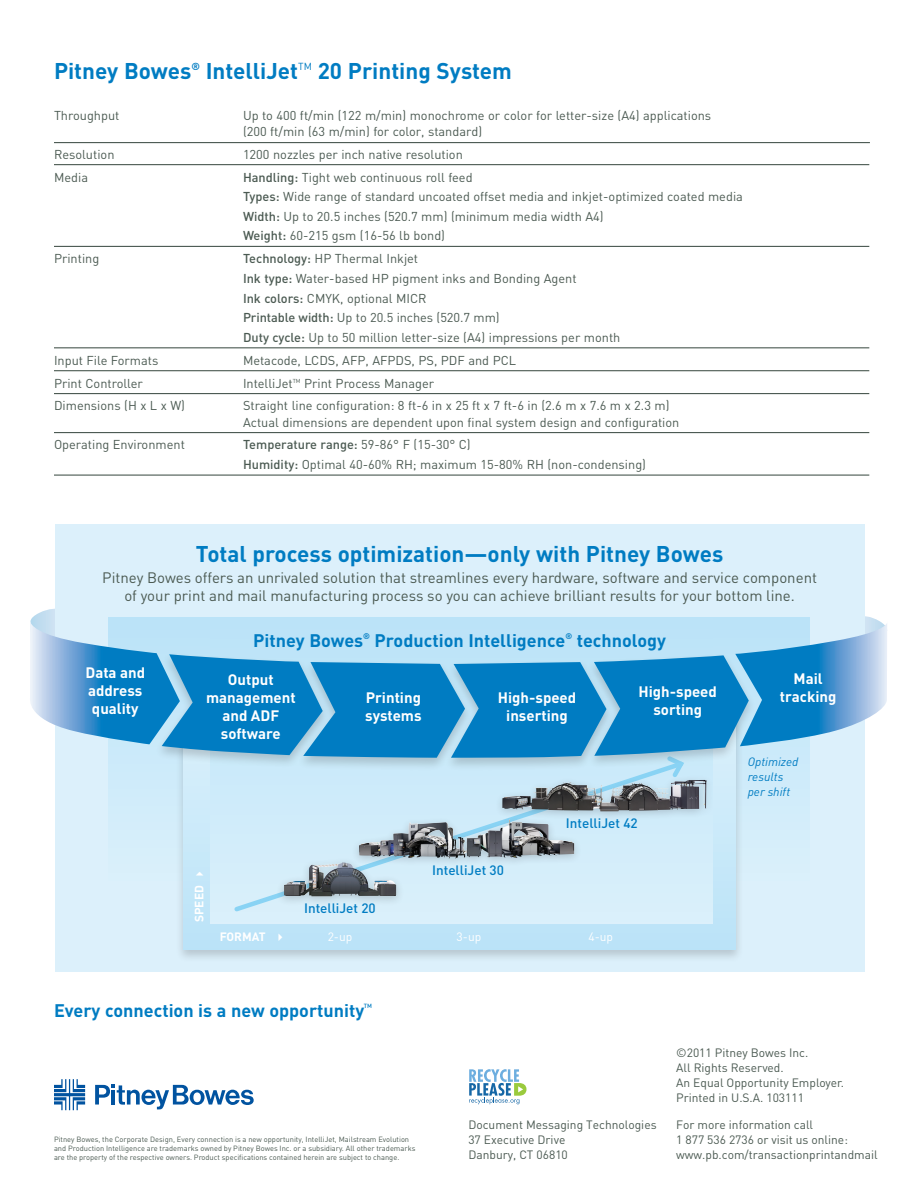
<style>
.page{position:relative;width:918px;height:1188px;background:#fff}
.page>*{position:absolute;margin:0;border:0;box-sizing:border-box;transform-origin:0 0}
.Back_Panel_Headline{font:700 22.5px "DIN";color:#007cc2}
.Back_Panel_Headline-2{font:700 18px "DIN";color:#007cc2}
.Callout{font:15px/18px "DIN";color:#4b5a52;text-align:center}
.Callout-2{font:700 15px/18px "DIN";color:#fff;text-align:center}
.Callout-3{font:500 13.5px "DIN";color:#007cc2}
.Specifications_1{font:12.75px/16.2px "DIN";color:#4b5a52}
.Specifications_1-2{font:500 12.75px "DIN";color:#4b5a52}
.PB_Info{font:12px "DIN";color:#4b5a52}
.Cover_Subhead{font:12px "DIN";color:#4b5a52}
.Callout-4{font:italic 12px/15px "DIN";color:#007cc2}
.Callout-5{font:700 12px "DIN";color:#fff}
.Callout-6{font:12px "DIN";color:#fff}
.Back_Panel_Headline-3{font:10.2px "DIN";color:#007cc2}
.Back_Panel_Headline-4{font:700 10.2px "DIN";color:#007cc2}
.t1{font:7.5px/9px "DIN";color:#4b5a52}
.Back_Panel_Headline-5{font:500 6px "DIN";color:#007cc2}
.s1{font-weight:500}
.s2{font-weight:400}
</style>
<div class="page">
<hr style="left:54px;top:164px;width:815px;height:1px;background:#4b5a52">
<hr style="left:54px;top:246px;width:815px;height:1px;background:#4b5a52">
<hr style="left:54px;top:347px;width:815px;height:1px;background:#4b5a52">
<hr style="left:54px;top:370px;width:815px;height:1px;background:#4b5a52">
<hr style="left:54px;top:393px;width:815px;height:1px;background:#4b5a52">
<hr style="left:54px;top:432px;width:815px;height:1px;background:#4b5a52">
<hr style="left:54px;top:475px;width:815px;height:1px;background:#4b5a52">
<svg style="left:469px;top:1069px;width:57px;height:35px"></svg>
<svg style="left:95px;top:1085px;width:159px;height:24px"></svg>
<svg style="left:54px;top:1079px;width:31px;height:31px"></svg>
<hr style="left:54px;top:142px;width:816px;height:1px;background:#4b5a52">
<div style="left:55px;top:525px;width:810px;height:447px;background:#dcf0fb"></div>
<div style="left:108px;top:618px;width:702px;height:262px;background:#d4edfa"></div>
<div style="left:175px;top:716px;width:569px;height:247px;background:#231f20;opacity:.2"></div>
<svg style="left:184px;top:781px;width:552px;height:168px"></svg>
<div style="left:211px;top:618px;width:502px;height:306px;background:#d7effa"></div>
<svg style="left:231px;top:781px;width:263px;height:131px"></svg>
<svg style="left:30px;top:608px;width:858px;height:173px"></svg>
<div style="left:351px;top:814px;width:231px;height:54px;background:#231f20;opacity:.2"></div>
<img style="left:463px;top:820px;width:47px;height:31px">
<div style="left:276px;top:857px;width:128px;height:50px;background:#231f20;opacity:.2"></div>
<img style="left:284px;top:863px;width:58px;height:33px">
<div style="left:494px;top:774px;width:221px;height:48px;background:#231f20;opacity:.2"></div>
<img style="left:547px;top:780px;width:153px;height:22px">
<p class="Back_Panel_Headline" style="left:54px;top:56px;width:139px">Pitney Bowes</p>
<p class="Back_Panel_Headline-4" style="left:191px;top:59px;width:10px">®</p>
<p class="Back_Panel_Headline" style="left:206px;top:56px;width:94px">IntelliJet</p>
<p class="Back_Panel_Headline-3" style="left:298px;top:60px;width:15px">TM</p>
<p class="Back_Panel_Headline" style="left:318px;top:56px;width:196px">20 Printing System</p>
<p class="Specifications_1" style="left:54px;top:107px;width:67px">Throughput</p>
<p class="Specifications_1" style="left:243px;top:107px;width:470px">Up to 400 ft/min (122 m/min) monochrome or color for letter-size (A4) applications (200 ft/min (63 m/min) for color, standard)</p>
<p class="Specifications_1" style="left:54px;top:146px;width:62px">Resolution</p>
<p class="Specifications_1" style="left:243px;top:146px;width:221px">1200 nozzles per inch native resolution</p>
<p class="Specifications_1" style="left:54px;top:169px;width:36px">Media</p>
<p class="Specifications_1" style="left:243px;top:169px;width:231px"><span class="s1">Handling:</span> Tight web continuous roll feed</p>
<p class="Specifications_1" style="left:243px;top:188px;width:501px"><span class="s1">Types:</span> Wide range of standard uncoated offset media and inkjet-optimized coated media</p>
<p class="Specifications_1" style="left:243px;top:208px;width:362px"><span class="s1">Width:</span> Up to 20.5 inches (520.7 mm) (minimum media width A4)</p>
<p class="Specifications_1" style="left:243px;top:228px;width:204px"><span class="s1">Weight:</span> 60-215 gsm (16-56 lb bond)</p>
<p class="Specifications_1" style="left:54px;top:250px;width:47px">Printing</p>
<p class="Specifications_1" style="left:243px;top:250px;width:177px"><span class="s1">Technology:</span> HP Thermal Inkjet</p>
<p class="Specifications_1" style="left:243px;top:270px;width:335px"><span class="s1">Ink type:</span> Water-based HP pigment inks and Bonding Agent</p>
<p class="Specifications_1" style="left:243px;top:290px;width:185px"><span class="s1">Ink colors:</span> CMYK, optional MICR</p>
<p class="Specifications_1" style="left:243px;top:309px;width:258px"><span class="s1">Printable width:</span> Up to 20.5 inches (520.7 mm)</p>
<p class="Specifications_1" style="left:243px;top:329px;width:379px"><span class="s1">Duty cycle:</span> Up to 50 million letter-size (A4) impressions per month</p>
<p class="Specifications_1" style="left:54px;top:352px;width:106px">Input File Formats</p>
<p class="Specifications_1" style="left:243px;top:352px;width:275px">Metacode, LCDS, AFP, AFPDS, PS, PDF and PCL</p>
<p class="Specifications_1" style="left:54px;top:375px;width:90px">Print Controller</p>
<p class="Specifications_1" style="left:243px;top:375px;width:193px">IntelliJet<sup>TM</sup> Print Process Manager</p>
<p class="Specifications_1" style="left:54px;top:398px;width:133px">Dimensions (H x L x W)</p>
<p class="Specifications_1" style="left:243px;top:398px;width:438px">Straight line configuration: 8 ft-6 in x 25 ft x 7 ft-6 in (2.6 m x 7.6 m x 2.3 m)<br>Actual dimensions are dependent upon final system design and configuration</p>
<p class="Specifications_1" style="left:54px;top:437px;width:132px">Operating Environment</p>
<p class="Specifications_1-2" style="left:243px;top:437px;width:229px">Temperature range: <span class="s2">59-86° F (15-30° C)</span></p>
<p class="Specifications_1" style="left:243px;top:456px;width:405px"><span class="s1">Humidity:</span> Optimal 40-60% RH; maximum 15-80% RH (non-condensing)</p>
<p class="Back_Panel_Headline" style="left:196px;top:539px;width:529px">Total process optimization—only with Pitney Bowes</p>
<p class="Callout" style="left:102px;top:569px;width:716px">Pitney Bowes offers an unrivaled solution that streamlines every hardware, software and service component of your print and mail manufacturing process so you can achieve brilliant results for your bottom line.</p>
<p class="Callout-2" style="left:85px;top:663px;width:61px;text-align:left">Data and address quality</p>
<p class="Back_Panel_Headline-2" style="left:253px;top:628px;width:414px">Pitney Bowes<sup>®</sup> Production Intelligence<sup>®</sup> technology</p>
<p class="Callout-2" style="left:794px;top:669px;width:31px">Mail</p>
<p class="Callout-2" style="left:206px;top:670px;width:91px">Output management and ADF software</p>
<p class="Callout-2" style="left:639px;top:682px;width:80px">High-speed sorting</p>
<p class="Callout-2" style="left:498px;top:688px;width:80px">High-speed</p>
<p class="Callout-2" style="left:780px;top:687px;width:58px">tracking</p>
<p class="Callout-2" style="left:506px;top:706px;width:63px">inserting</p>
<p class="Callout-2" style="left:365px;top:688px;width:58px;text-align:left">Printing systems</p>
<p class="Callout-5" style="left:191px;top:922px;width:56px;rotate:-90deg">SPEED ✔</p>
<p class="Callout-3" style="left:304px;top:900px;width:73px">IntelliJet 20</p>
<p class="Callout-3" style="left:432px;top:861px;width:73px">IntelliJet 30</p>
<p class="Callout-3" style="left:566px;top:814px;width:73px">IntelliJet 42</p>
<p class="Callout-5" style="left:220px;top:929px;width:68px">FORMAT ✔</p>
<p class="Callout-6" style="left:328px;top:930px;width:26px">2-up</p>
<p class="Callout-6" style="left:457px;top:930px;width:26px">3-up</p>
<p class="Callout-6" style="left:589px;top:930px;width:26px">4-up</p>
<p class="Callout-4" style="left:748px;top:754px;width:52px">Optimized results per shift</p>
<p class="Back_Panel_Headline-5" style="left:364px;top:1002px;width:10px">TM</p>
<p class="Back_Panel_Headline-2" style="left:54px;top:999px;width:312px">Every connection is a new opportunity</p>
<p class="t1" style="left:54px;top:1135px;width:363px">Pitney Bowes, the Corporate Design, Every connection is a new opportunity, IntelliJet, Mailstream Evolution and Production Intelligence are trademarks owned by Pitney Bowes Inc. or a subsidiary. All other trademarks are the property of the respective owners. Product specifications contained herein are subject to change.</p>
<p class="PB_Info" style="left:468px;top:1117px;width:190px">Document Messaging Technologies</p>
<p class="PB_Info" style="left:468px;top:1132px;width:99px">37 Executive Drive</p>
<p class="PB_Info" style="left:468px;top:1147px;width:101px">Danbury, CT 06810</p>
<p class="PB_Info" style="left:676px;top:1045px;width:134px">©2011 Pitney Bowes Inc.</p>
<p class="Cover_Subhead" style="left:676px;top:1060px;width:109px">All Rights Reserved.</p>
<p class="Cover_Subhead" style="left:676px;top:1075px;width:169px">An Equal Opportunity Employer.</p>
<p class="Cover_Subhead" style="left:676px;top:1090px;width:129px">Printed in U.S.A. 103111</p>
<p class="PB_Info" style="left:676px;top:1117px;width:138px">For more information call</p>
<p class="PB_Info" style="left:676px;top:1132px;width:173px">1 877 536 2736 or visit us online:</p>
<p class="PB_Info" style="left:676px;top:1147px;width:203px">www.pb.com/transactionprintandmail</p>
</div>
